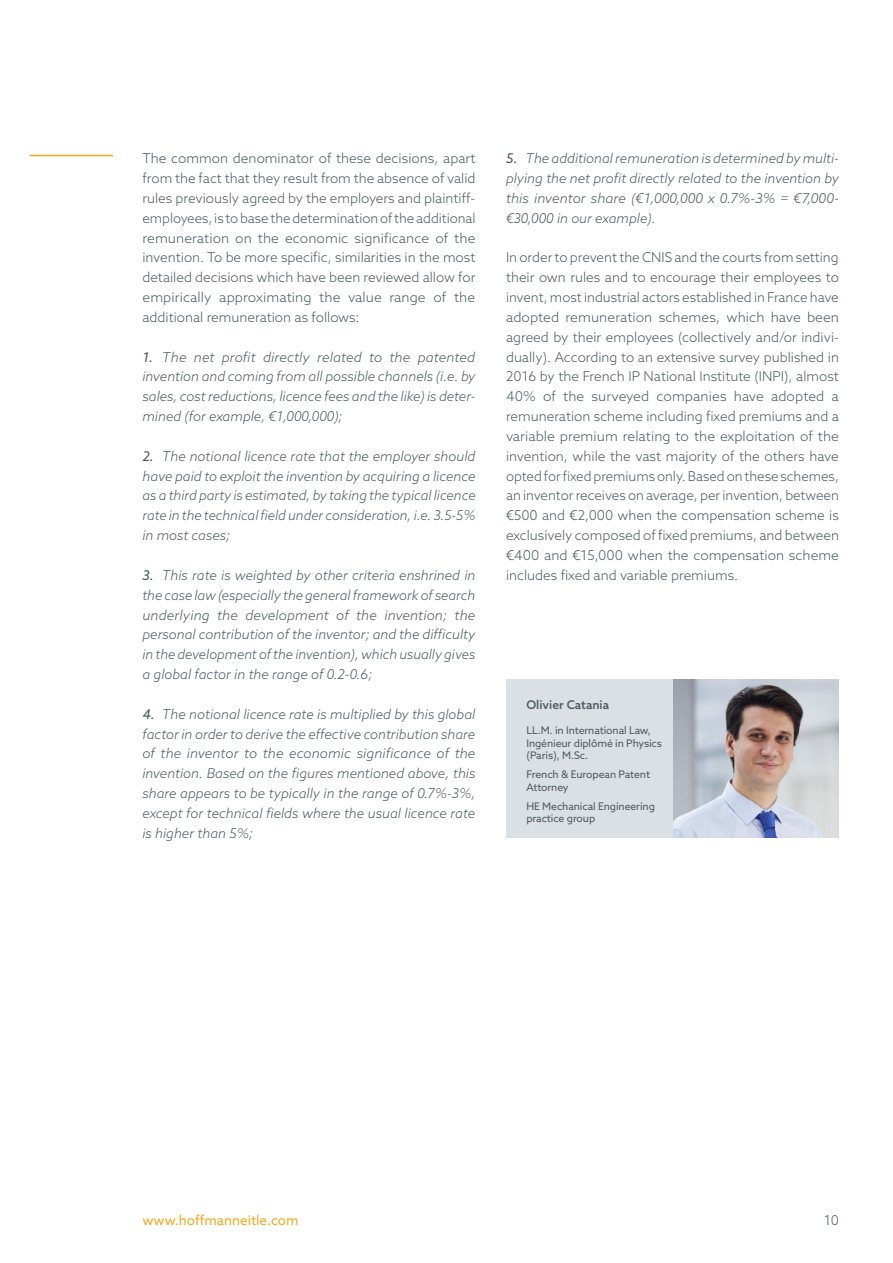
<style>
.page{position:relative;width:893px;height:1263px;background:#fff}
.page>*{position:absolute;margin:0;border:0;box-sizing:border-box;transform-origin:0 0}
.t1{font:300 13.5px/19.8px "Azo Sans";color:#4e5b61;text-align:justify}
.t2{font:italic 300 13.5px/19.8px "Azo Sans";color:#4e5b61;text-align:justify}
.t3{font:13.5px "Azo Sans";color:#f7a823}
.t4{font:500 12px "Azo Sans";color:#4e5b61}
.t5{font:10.5px/12.6px "Azo Sans";letter-spacing:-.01em;color:#4e5b61}
.s1{font-weight:400}
</style>
<div class="page">
<hr style="left:30px;top:155px;width:83px;height:1px;background:#f7a823">
<svg style="left:506px;top:679px;width:333px;height:159px;background:#c8c9cd"></svg>
<p class="t1" style="left:142px;top:148px;width:335px">The common denominator of these decisions, apart from the fact that they result from the absence of valid rules previously agreed by the employers and plaintiff&shy;employees, is to base the determination of the additional remuneration on the economic significance of the invention. To be more specific, similarities in the most detailed decisions which have been reviewed allow for empirically approximating the value range of the additional remuneration as follows:</p>
<p class="t2" style="left:142px;top:347px;width:334px"><span class="s1">1.</span> The net profit directly related to the patented invention and coming from all possible channels (i.e. by sales, cost reductions, licence fees and the like) is deter&shy;mined (for example, €1,000,000);</p>
<p class="t2" style="left:142px;top:446px;width:335px"><span class="s1">2.</span> The notional licence rate that the employer should have paid to exploit the invention by acquiring a licence as a third party is estimated, by taking the typical licence rate in the technical field under consideration, i.e. 3.5-5% in most cases;</p>
<p class="t2" style="left:142px;top:565px;width:334px"><span class="s1">3.</span> This rate is weighted by other criteria enshrined in the case law (especially the general framework of search underlying the development of the invention; the personal contribution of the inventor; and the difficulty in the development of the invention), which usually gives a global factor in the range of 0.2-0.6;</p>
<p class="t2" style="left:142px;top:704px;width:335px"><span class="s1">4.</span> The notional licence rate is multiplied by this global factor in order to derive the effective contribution share of the inventor to the economic significance of the invention. Based on the figures mentioned above, this share appears to be typically in the range of 0.7%-3%, except for technical fields where the usual licence rate is higher than 5%;</p>
<p class="t2" style="left:506px;top:148px;width:334px"><span class="s1">5.</span> The additional remuneration is determined by multi&shy;plying the net profit directly related to the invention by this inventor share (€1,000,000 x 0.7%-3% = €7,000- €30,000 in our example).</p>
<p class="t1" style="left:506px;top:247px;width:335px">In order to prevent the CNIS and the courts from setting their own rules and to encourage their employees to invent, most industrial actors established in France have adopted remuneration schemes, which have been agreed by their employees (collectively and/or indivi&shy;dually). According to an extensive survey published in 2016 by the French IP National Institute (INPI), almost 40% of the surveyed companies have adopted a remuneration scheme including fixed premiums and a variable premium relating to the exploitation of the invention, while the vast majority of the others have opted for fixed premiums only. Based on these schemes, an inventor receives on average, per invention, between €500 and €2,000 when the compensation scheme is exclusively composed of fixed premiums, and between €400 and €15,000 when the compensation scheme includes fixed and variable premiums.</p>
<p class="t4" style="left:526px;top:696px;width:84px">Olivier Catania</p>
<p class="t5" style="left:526px;top:724px;width:137px">LL.M. in International Law,<br>Ingénieur diplômé in Physics (Paris), M.Sc.</p>
<p class="t5" style="left:526px;top:768px;width:125px">French &amp; European Patent<br>Attorney</p>
<p class="t5" style="left:526px;top:800px;width:130px">HE Mechanical Engineering practice group</p>
<p class="t3" style="left:142px;top:1211px;width:158px">www.hoffmanneitle.com</p>
<p class="t1" style="left:824px;top:1210px;width:16px">10</p>
</div>
